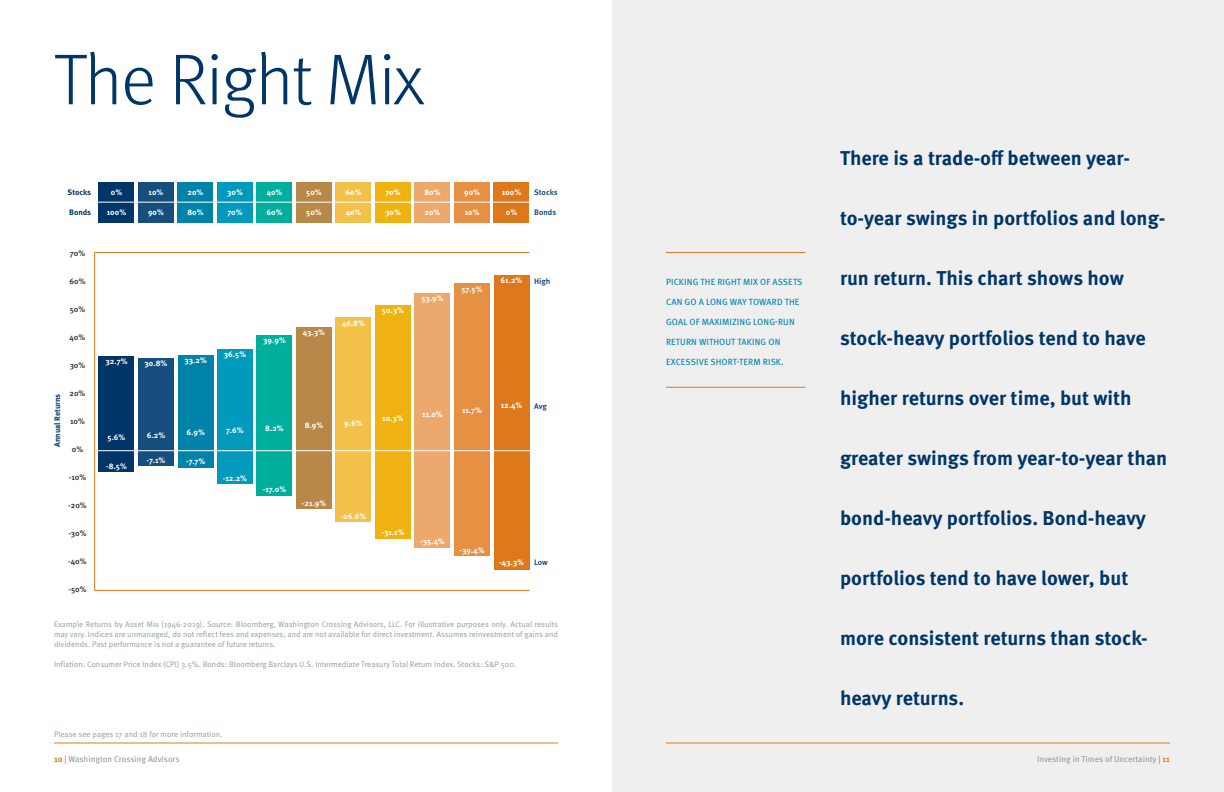
<style>
.page{position:relative;width:1224px;height:792px;background:#fff}
.page>*{position:absolute;margin:0;border:0;box-sizing:border-box;transform-origin:0 0}
.t1{font:300 72px "Meta OT";letter-spacing:-.02em;color:#003667}
.t2{font:700 20px "Meta OT";color:#003667}
.t3{font:9px "Meta OT";letter-spacing:.01em;color:#0083a9}
.t4{font:8.5px "Meta OT";color:#909c9d}
.t5{font:8px/10px "Meta OT Norm";color:#909c9d;text-align:justify}
.t6{font:700 8px "Meta OT";color:#fff}
.t7{font:500 8px "Meta OT";color:#231f20}
.t8{font:700 8px "Meta OT";letter-spacing:-.005em;color:#003667}
.t9{font:500 8px "Meta OT";color:#003667}
.s1{font-weight:700;color:#de791b}
.s2{color:#de791b}
</style>
<div class="page">
<hr style="left:54px;top:743px;width:504px;height:1px;background:#de791b">
<div style="left:612px;top:0;width:612px;height:792px;background:#f0eff0"></div>
<div style="left:98px;top:182px;width:36px;height:41px;background:#003667"></div>
<div style="left:138px;top:182px;width:36px;height:41px;background:#164f7e"></div>
<div style="left:178px;top:182px;width:36px;height:41px;background:#0083a9"></div>
<div style="left:217px;top:182px;width:36px;height:41px;background:#019abc"></div>
<div style="left:256px;top:182px;width:36px;height:41px;background:#00ae9e"></div>
<div style="left:296px;top:182px;width:36px;height:41px;background:#b98747"></div>
<div style="left:336px;top:182px;width:36px;height:41px;background:#f3c04a"></div>
<div style="left:375px;top:182px;width:36px;height:41px;background:#efb211"></div>
<div style="left:414px;top:182px;width:36px;height:41px;background:#eda96d"></div>
<div style="left:454px;top:182px;width:36px;height:41px;background:#e69044"></div>
<div style="left:494px;top:182px;width:36px;height:41px;background:#de791b"></div>
<div style="left:98px;top:356px;width:36px;height:116px;background:#003667"></div>
<div style="left:138px;top:358px;width:36px;height:108px;background:#164f7e"></div>
<div style="left:178px;top:355px;width:36px;height:113px;background:#0083a9"></div>
<div style="left:217px;top:349px;width:36px;height:135px;background:#019abc"></div>
<div style="left:256px;top:335px;width:36px;height:160px;background:#00ae9e"></div>
<div style="left:296px;top:327px;width:36px;height:181px;background:#b98747"></div>
<div style="left:335px;top:318px;width:36px;height:204px;background:#f3c04a"></div>
<div style="left:375px;top:305px;width:36px;height:234px;background:#efb211"></div>
<div style="left:414px;top:293px;width:36px;height:255px;background:#eda96d"></div>
<div style="left:454px;top:284px;width:36px;height:272px;background:#e69044"></div>
<div style="left:494px;top:275px;width:36px;height:294px;background:#de791b"></div>
<hr style="left:96px;top:450px;width:440px;height:1px;background:#fff">
<hr style="left:25px;top:202px;width:513px;height:1px;background:#fff">
<hr style="left:666px;top:252px;width:140px;height:1px;background:#de791b">
<hr style="left:666px;top:387px;width:140px;height:1px;background:#de791b">
<hr style="left:666px;top:743px;width:504px;height:1px;background:#de791b">
<hr style="left:94px;top:253px;width:1px;height:337px;background:#de791b">
<hr style="left:94px;top:590px;width:436px;height:1px;background:#de791b">
<hr style="left:94px;top:252px;width:435px;height:1px;background:#de791b">
<p class="t1" style="left:54px;top:37px;width:372px">The Right Mix</p>
<p class="t8" style="left:68px;top:187px;width:25px">Stocks</p>
<p class="t8" style="left:69px;top:207px;width:24px">Bonds</p>
<p class="t7" style="left:70px;top:248px;width:17px">70%</p>
<p class="t7" style="left:69px;top:276px;width:18px">60%</p>
<p class="t7" style="left:70px;top:304px;width:17px">50%</p>
<p class="t7" style="left:70px;top:332px;width:17px">40%</p>
<p class="t7" style="left:70px;top:360px;width:17px">30%</p>
<p class="t7" style="left:70px;top:388px;width:17px">20%</p>
<p class="t7" style="left:70px;top:416px;width:16px">10%</p>
<p class="t7" style="left:72px;top:444px;width:13px">0%</p>
<p class="t7" style="left:69px;top:472px;width:19px">-10%</p>
<p class="t7" style="left:68px;top:500px;width:20px">-20%</p>
<p class="t7" style="left:68px;top:528px;width:20px">-30%</p>
<p class="t7" style="left:68px;top:556px;width:20px">-40%</p>
<p class="t7" style="left:68px;top:584px;width:20px">-50%</p>
<p class="t8" style="left:52px;top:447px;width:55px;rotate:-90deg">Annual Returns</p>
<p class="t6" style="left:111px;top:187px;width:13px">0%</p>
<p class="t6" style="left:107px;top:207px;width:21px">100%</p>
<p class="t6" style="left:106px;top:356px;width:23px">32.7%</p>
<p class="t6" style="left:108px;top:432px;width:19px">5.6%</p>
<p class="t6" style="left:106px;top:461px;width:22px">-8.5%</p>
<p class="t6" style="left:149px;top:187px;width:16px">10%</p>
<p class="t6" style="left:148px;top:207px;width:17px">90%</p>
<p class="t6" style="left:145px;top:359px;width:24px">30.8%</p>
<p class="t6" style="left:147px;top:430px;width:20px">6.2%</p>
<p class="t6" style="left:147px;top:455px;width:20px">-7.1%</p>
<p class="t6" style="left:188px;top:187px;width:17px">20%</p>
<p class="t6" style="left:187px;top:207px;width:18px">80%</p>
<p class="t6" style="left:227px;top:187px;width:17px">30%</p>
<p class="t6" style="left:227px;top:207px;width:17px">70%</p>
<p class="t6" style="left:267px;top:187px;width:17px">40%</p>
<p class="t6" style="left:267px;top:207px;width:17px">60%</p>
<p class="t6" style="left:306px;top:187px;width:17px">50%</p>
<p class="t6" style="left:306px;top:207px;width:17px">50%</p>
<p class="t6" style="left:346px;top:187px;width:17px">60%</p>
<p class="t6" style="left:346px;top:207px;width:17px">40%</p>
<p class="t6" style="left:385px;top:187px;width:17px">70%</p>
<p class="t6" style="left:385px;top:207px;width:17px">30%</p>
<p class="t6" style="left:424px;top:187px;width:18px">80%</p>
<p class="t6" style="left:425px;top:207px;width:17px">20%</p>
<p class="t6" style="left:464px;top:187px;width:17px">90%</p>
<p class="t6" style="left:465px;top:207px;width:16px">10%</p>
<p class="t6" style="left:502px;top:187px;width:21px">100%</p>
<p class="t6" style="left:506px;top:207px;width:13px">0%</p>
<p class="t9" style="left:534px;top:187px;width:25px">Stocks</p>
<p class="t9" style="left:534px;top:207px;width:24px">Bonds</p>
<p class="t6" style="left:185px;top:355px;width:24px">33.2%</p>
<p class="t6" style="left:187px;top:427px;width:20px">6.9%</p>
<p class="t6" style="left:186px;top:456px;width:21px">-7.7%</p>
<p class="t6" style="left:224px;top:349px;width:24px">36.5%</p>
<p class="t6" style="left:263px;top:335px;width:24px">39.9%</p>
<p class="t6" style="left:303px;top:327px;width:24px">43.3%</p>
<p class="t6" style="left:342px;top:318px;width:24px">46.8%</p>
<p class="t6" style="left:382px;top:306px;width:24px">50.3%</p>
<p class="t6" style="left:421px;top:293px;width:24px">53.9%</p>
<p class="t6" style="left:461px;top:284px;width:23px">57.5%</p>
<p class="t6" style="left:501px;top:275px;width:23px">61.2%</p>
<p class="t9" style="left:534px;top:276px;width:18px">High</p>
<p class="t6" style="left:226px;top:425px;width:19px">7.6%</p>
<p class="t6" style="left:223px;top:473px;width:26px">-12.2%</p>
<p class="t6" style="left:265px;top:423px;width:20px">8.2%</p>
<p class="t6" style="left:305px;top:420px;width:20px">8.9%</p>
<p class="t6" style="left:344px;top:418px;width:20px">9.6%</p>
<p class="t6" style="left:382px;top:414px;width:23px">10.3%</p>
<p class="t6" style="left:422px;top:409px;width:22px">11.0%</p>
<p class="t6" style="left:462px;top:405px;width:21px">11.7%</p>
<p class="t6" style="left:501px;top:400px;width:23px">12.4%</p>
<p class="t9" style="left:534px;top:401px;width:14px">Avg</p>
<p class="t6" style="left:263px;top:484px;width:25px">-17.0%</p>
<p class="t6" style="left:302px;top:498px;width:26px">-21.9%</p>
<p class="t6" style="left:341px;top:511px;width:27px">-26.6%</p>
<p class="t6" style="left:381px;top:528px;width:25px">-31.1%</p>
<p class="t6" style="left:420px;top:536px;width:26px">-35.4%</p>
<p class="t6" style="left:460px;top:545px;width:26px">-39.4%</p>
<p class="t6" style="left:499px;top:557px;width:26px">-43.3%</p>
<p class="t9" style="left:534px;top:557px;width:15px">Low</p>
<p class="t5" style="left:54px;top:619px;width:506px">Example Returns by Asset Mix (1946-2019). Source: Bloomberg, Washington Crossing Advisors, LLC. For illustrative purposes only. Actual results may vary. Indices are unmanaged, do not reflect fees and expenses, and are not available for direct investment. Assumes reinvestment of gains and dividends. Past performance is not a guarantee of future returns.</p>
<p class="t5" style="left:54px;top:659px;width:464px">Inflation: Consumer Price Index (CPI) 3.5%. Bonds: Bloomberg Barclays U.S. Intermediate Treasury Total Return Index. Stocks: S&amp;P 500.</p>
<p class="t5" style="left:54px;top:729px;width:170px">Please see pages 17 and 18 for more information.</p>
<p class="t4" style="left:54px;top:754px;width:127px"><span class="s1">10</span> <span class="s2">|</span> Washington Crossing Advisors</p>
<p class="t3" style="left:666px;top:276px;width:138px">PICKING THE RIGHT MIX OF ASSETS</p>
<p class="t3" style="left:666px;top:296px;width:135px">CAN GO A LONG WAY TOWARD THE</p>
<p class="t3" style="left:666px;top:316px;width:130px">GOAL OF MAXIMIZING LONG-RUN</p>
<p class="t3" style="left:666px;top:336px;width:116px">RETURN WITHOUT TAKING ON</p>
<p class="t3" style="left:666px;top:356px;width:119px">EXCESSIVE SHORT-TERM RISK.</p>
<p class="t2" style="left:840px;top:146px;width:292px">There is a trade-off between year-</p>
<p class="t2" style="left:840px;top:206px;width:327px">to-year swings in portfolios and long-</p>
<p class="t2" style="left:840px;top:266px;width:285px">run return. This chart shows how</p>
<p class="t2" style="left:840px;top:326px;width:307px">stock-heavy portfolios tend to have</p>
<p class="t2" style="left:840px;top:386px;width:293px">higher returns over time, but with</p>
<p class="t2" style="left:840px;top:446px;width:329px">greater swings from year-to-year than</p>
<p class="t2" style="left:840px;top:506px;width:308px">bond-heavy portfolios. Bond-heavy</p>
<p class="t2" style="left:840px;top:566px;width:290px">portfolios tend to have lower, but</p>
<p class="t2" style="left:840px;top:626px;width:309px">more consistent returns than stock-</p>
<p class="t2" style="left:840px;top:686px;width:126px">heavy returns.</p>
<p class="t4" style="left:1037px;top:754px;width:134px">Investing in Times of Uncertainty <span class="s2">|</span> <span class="s1">11</span></p>
</div>
